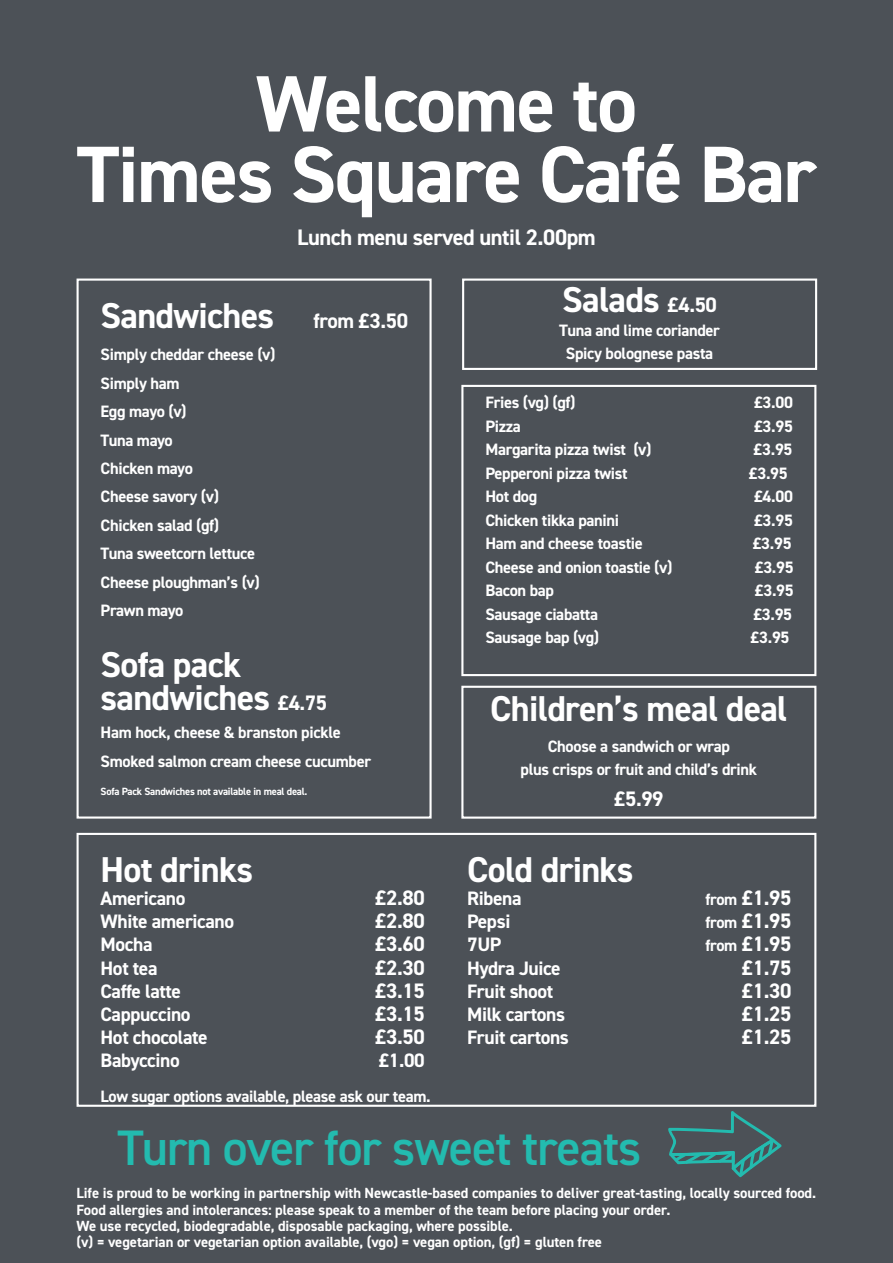
<style>
.page{position:relative;width:893px;height:1263px;background:#4c5157}
.page>*{position:absolute;margin:0;border:0;box-sizing:border-box;transform-origin:0 0}
.t1{font:700 80.1px/70.5px "DIN2014";letter-spacing:-.02em;color:#fff;text-align:center}
.t2{font:600 49.95px "DIN2014";letter-spacing:-.02em;color:#23bbaf}
.t3{font:700 36px/32.8px "DIN2014";letter-spacing:-.02em;color:#fff}
.t4{font:700 22.5px "DIN2014";letter-spacing:-.02em;color:#fff}
.t5{font:700 21px "DIN2014";letter-spacing:-.02em;color:#fff}
.t6{font:700 19.5px "DIN2014";letter-spacing:-.02em;color:#fff}
.t7{font:700 16.5px/28.3px "DIN2014";letter-spacing:-.02em;color:#fff}
.t8{font:700 14.7px/16.2px "DIN2014";letter-spacing:-.005em;color:#fff}
.t9{font:700 10.5px "DIN2014";letter-spacing:-.02em;color:#fff}
.s1{font-size:21px}
.s2{font-size:16.5px}
</style>
<div class="page">
<div style="left:77px;top:279px;width:355px;height:540px;border:2px solid #fff"></div>
<div style="left:461px;top:385px;width:355px;height:291px;border:2px solid #fff"></div>
<div style="left:461px;top:686px;width:355px;height:133px;border:2px solid #fff"></div>
<svg style="left:668px;top:1111px;width:114px;height:67px"></svg>
<div style="left:77px;top:833px;width:739px;height:274px;border:2px solid #fff"></div>
<div style="left:462px;top:279px;width:355px;height:91px;border:2px solid #fff"></div>
<h1 class="t1" style="left:77px;top:72px;width:741px">Welcome to<br>Times Square Café Bar</h1>
<h3 class="t4" style="left:297px;top:227px;width:300px">Lunch menu served until 2.00pm</h3>
<h3 class="t3" style="left:562px;top:285px;width:156px">Salads <span class="s1">£4.50</span></h3>
<p class="t7" style="left:559px;top:319px;width:162px;line-height:23.5px;text-align:center">Tuna and lime coriander<br>Spicy bolognese pasta</p>
<h3 class="t3" style="left:101px;top:300px;width:309px">Sandwiches <span class="s1">from £3.50</span></h3>
<p class="t7" style="left:101px;top:341px;width:176px">Simply cheddar cheese (v)<br>Simply ham<br>Egg mayo (v)<br>Tuna mayo<br>Chicken mayo<br>Cheese savory (v)<br>Chicken salad (gf)<br>Tuna sweetcorn lettuce<br>Cheese ploughman’s (v)<br>Prawn mayo</p>
<h3 class="t3" style="left:101px;top:650px;width:228px">Sofa pack sandwiches <span class="s1">£4.75</span></h3>
<p class="t7" style="left:101px;top:719px;width:272px">Ham hock, cheese &amp; branston pickle<br>Smoked salmon cream cheese cucumber</p>
<p class="t9" style="left:101px;top:787px;width:208px">Sofa Pack Sandwiches not available in meal deal.</p>
<p class="t7" style="left:485px;top:389px;width:91px">Fries (vg) (gf)</p>
<p class="t7" style="left:754px;top:389px;width:40px">£3.00</p>
<p class="t7" style="left:485px;top:412px;width:37px">Pizza</p>
<p class="t7" style="left:754px;top:412px;width:40px">£3.95</p>
<p class="t7" style="left:485px;top:436px;width:168px">Margarita pizza twist (v)</p>
<p class="t7" style="left:754px;top:436px;width:40px">£3.95</p>
<p class="t7" style="left:485px;top:459px;width:144px">Pepperoni pizza twist</p>
<p class="t7" style="left:749px;top:459px;width:40px">£3.95</p>
<p class="t7" style="left:485px;top:483px;width:53px">Hot dog</p>
<p class="t7" style="left:754px;top:483px;width:40px">£4.00</p>
<p class="t7" style="left:485px;top:506px;width:135px">Chicken tikka panini</p>
<p class="t7" style="left:754px;top:506px;width:40px">£3.95</p>
<p class="t7" style="left:485px;top:530px;width:159px">Ham and cheese toastie</p>
<p class="t7" style="left:753px;top:530px;width:40px">£3.95</p>
<p class="t7" style="left:485px;top:553px;width:188px">Cheese and onion toastie (v)</p>
<p class="t7" style="left:755px;top:553px;width:40px">£3.95</p>
<p class="t7" style="left:485px;top:577px;width:70px">Bacon bap</p>
<p class="t7" style="left:755px;top:577px;width:40px">£3.95</p>
<p class="t7" style="left:485px;top:600px;width:114px">Sausage ciabatta</p>
<p class="t7" style="left:753px;top:600px;width:40px">£3.95</p>
<p class="t7" style="left:485px;top:624px;width:115px">Sausage bap (vg)</p>
<p class="t7" style="left:751px;top:624px;width:40px">£3.95</p>
<h3 class="t3" style="left:490px;top:694px;width:299px">Children’s meal deal</h3>
<p class="t7" style="left:521px;top:736px;width:238px;line-height:22.5px;text-align:center">Choose a sandwich or wrap<br>plus crisps or fruit and child’s drink</p>
<p class="t5" style="left:614px;top:789px;width:51px">£5.99</p>
<h3 class="t3" style="left:101px;top:854px;width:154px">Hot drinks</h3>
<p class="t6" style="left:101px;top:889px;width:86px">Americano</p>
<p class="t5" style="left:375px;top:888px;width:51px">£2.80</p>
<p class="t6" style="left:101px;top:912px;width:135px">White americano</p>
<p class="t5" style="left:375px;top:911px;width:51px">£2.80</p>
<p class="t6" style="left:101px;top:935px;width:53px">Mocha</p>
<p class="t5" style="left:375px;top:934px;width:51px">£3.60</p>
<p class="t6" style="left:101px;top:959px;width:58px">Hot tea</p>
<p class="t5" style="left:375px;top:957px;width:51px">£2.30</p>
<p class="t6" style="left:101px;top:982px;width:82px">Caffe latte</p>
<p class="t5" style="left:375px;top:980px;width:51px">£3.15</p>
<p class="t6" style="left:101px;top:1005px;width:92px">Cappuccino</p>
<p class="t5" style="left:375px;top:1004px;width:51px">£3.15</p>
<p class="t6" style="left:101px;top:1028px;width:109px">Hot chocolate</p>
<p class="t5" style="left:375px;top:1027px;width:51px">£3.50</p>
<p class="t6" style="left:101px;top:1051px;width:81px">Babyccino</p>
<p class="t6" style="left:379px;top:1051px;width:47px">£1.00</p>
<p class="t7" style="left:101px;top:1082px;width:332px">Low sugar options available, please ask our team.</p>
<h3 class="t3" style="left:467px;top:854px;width:168px">Cold drinks</h3>
<p class="t6" style="left:467px;top:889px;width:56px">Ribena</p>
<p class="t5" style="left:705px;top:888px;width:87px"><span class="s2">from</span> £1.95</p>
<p class="t6" style="left:467px;top:912px;width:45px">Pepsi</p>
<p class="t5" style="left:705px;top:911px;width:87px"><span class="s2">from</span> £1.95</p>
<p class="t6" style="left:467px;top:935px;width:36px">7UP</p>
<p class="t5" style="left:705px;top:934px;width:87px"><span class="s2">from</span> £1.95</p>
<p class="t6" style="left:467px;top:959px;width:95px">Hydra Juice</p>
<p class="t5" style="left:742px;top:957px;width:51px">£1.75</p>
<p class="t6" style="left:467px;top:982px;width:88px">Fruit shoot</p>
<p class="t5" style="left:742px;top:980px;width:51px">£1.30</p>
<p class="t6" style="left:467px;top:1005px;width:100px">Milk cartons</p>
<p class="t5" style="left:742px;top:1004px;width:51px">£1.25</p>
<p class="t6" style="left:467px;top:1028px;width:103px">Fruit cartons</p>
<p class="t5" style="left:742px;top:1027px;width:51px">£1.25</p>
<h2 class="t2" style="left:117px;top:1131px;width:526px">Turn over for sweet treats</h2>
<p class="t8" style="left:77px;top:1186px;width:741px">Life is proud to be working in partnership with Newcastle-based companies to deliver great-tasting, locally sourced food.<br>Food allergies and intolerances: please speak to a member of the team before placing your order.<br>We use recycled, biodegradable, disposable packaging, where possible.<br>(v) = vegetarian or vegetarian option available, (vgo) = vegan option, (gf) = gluten free</p>
</div>
